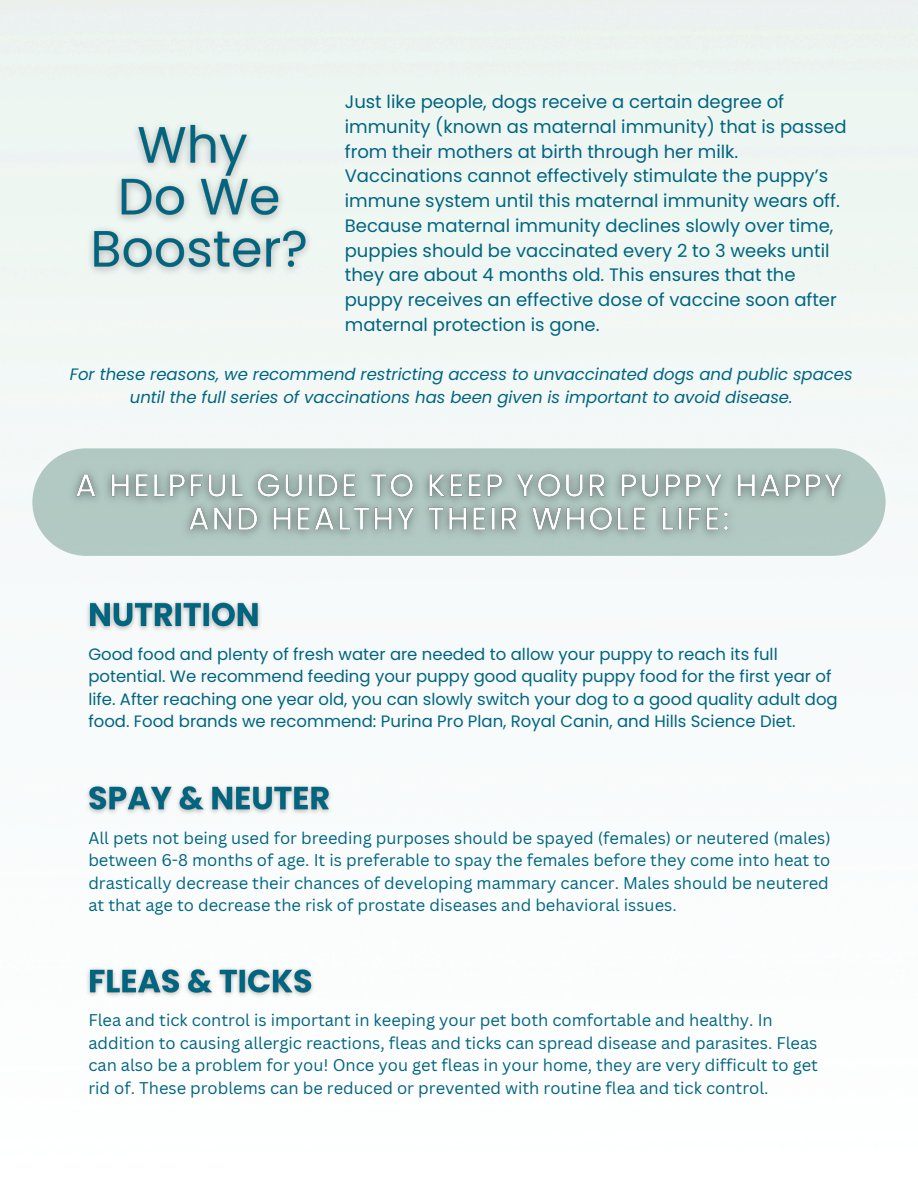
<style>
.page{position:relative;width:918px;height:1188px;background:#fff}
.page>*{position:absolute;margin:0;border:0;box-sizing:border-box;transform-origin:0 0}
.t1{font:18px/24.8px "Poppins";color:#006580}
.t2{font:16.5px/22.5px "Canva Sans";color:#006580;text-align:justify}
.t3{font:16.5px/22.5px "Poppins";color:#006580}
.t4{font:italic 16.5px/22.5px "Poppins";color:#006580;text-align:center}
</style>
<div class="page">
<div style="left:32px;top:448px;width:853px;height:108px;background:#b2c9c2;border-radius:54px"></div>
<img style="left:81px;top:110px;width:239px;height:175px">
<img style="left:73px;top:470px;width:771px;height:66px">
<img style="left:81px;top:593px;width:185px;height:44px">
<img style="left:81px;top:776px;width:256px;height:44px">
<img style="left:81px;top:959px;width:239px;height:44px">
<p class="t1" style="left:345px;top:89px;width:503px">Just like people, dogs receive a certain degree of immunity (known as maternal immunity) that is passed from their mothers at birth through her milk.<br>Vaccinations cannot effectively stimulate the puppy’s immune system until this maternal immunity wears off.<br>Because maternal immunity declines slowly over time, puppies should be vaccinated every 2 to 3 weeks until they are about 4 months old. This ensures that the puppy receives an effective dose of vaccine soon after maternal protection is gone.</p>
<p class="t4" style="left:70px;top:363px;width:785px">For these reasons, we recommend restricting access to unvaccinated dogs and public spaces until the full series of vaccinations has been given is important to avoid disease.</p>
<p class="t3" style="left:88px;top:643px;width:751px">Good food and plenty of fresh water are needed to allow your puppy to reach its full potential. We recommend feeding your puppy good quality puppy food for the first year of life. After reaching one year old, you can slowly switch your dog to a good quality adult dog food. Food brands we recommend: Purina Pro Plan, Royal Canin, and Hills Science Diet.</p>
<p class="t2" style="left:88px;top:826px;width:744px">All pets not being used for breeding purposes should be spayed (females) or neutered (males) between 6-8 months of age. It is preferable to spay the females before they come into heat to drastically decrease their chances of developing mammary cancer. Males should be neutered at that age to decrease the risk of prostate diseases and behavioral issues.</p>
<p class="t2" style="left:88px;top:1009px;width:731px;text-align:left">Flea and tick control is important in keeping your pet both comfortable and healthy. In addition to causing allergic reactions, fleas and ticks can spread disease and parasites. Fleas can also be a problem for you! Once you get fleas in your home, they are very difficult to get rid of. These problems can be reduced or prevented with routine flea and tick control.</p>
</div>
